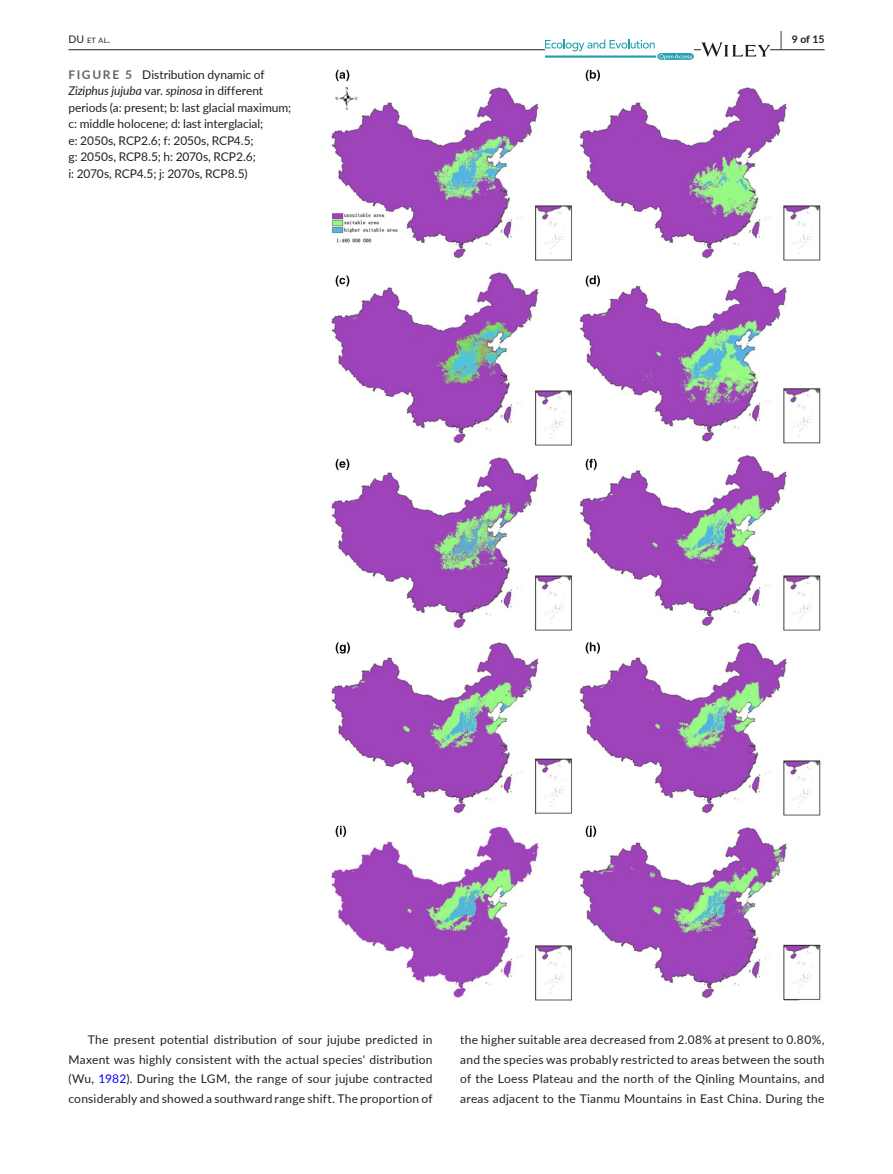
<style>
.page{position:relative;width:893px;height:1174px;background:#fff}
.page>*{position:absolute;margin:0;border:0;box-sizing:border-box;transform-origin:0 0}
.t1{font:12px/19.5px "Lato";color:#231f20;text-align:justify}
.t2{font:700 10.5px "Lato";color:#231f20}
.t3{font:7.35px "Lato";color:#231f20}
.s1{font-size:10.5px}
.s2{font-size:19.5px}
.s3{font-weight:700;color:#636366}
.s4{font-style:italic}
.s5{color:#00f}
</style>
<div class="page">
<hr style="left:68px;top:49px;width:756px;height:1px;background:#231f20">
<svg style="left:545px;top:39px;width:149px;height:21px"></svg>
<svg style="left:701px;top:42px;width:69px;height:15px"></svg>
<img style="left:331px;top:69px;width:490px;height:932px">
<p class="t3" style="left:68px;top:35px;width:43px"><span class="s1">DU</span> et al<span class="s1">.</span></p>
<p class="t2" style="left:780px;top:31px;width:46px"><span class="s2">|</span> 9 of 15</p>
<p class="t1" style="left:68px;top:66px;width:224px;line-height:16.5px;text-align:left"><span class="s3">FIGURE 5</span> Distribution dynamic of <span class="s4">Ziziphus jujuba</span> var. <span class="s4">spinosa</span> in different periods (a: present; b: last glacial maximum; c: middle holocene; d: last interglacial;<br>e: 2050s, RCP2.6; f: 2050s, RCP4.5;<br>g: 2050s, RCP8.5; h: 2070s, RCP2.6;<br>i: 2070s, RCP4.5; j: 2070s, RCP8.5)</p>
<p class="t1" style="left:68px;top:1029px;width:366px;text-indent:20px">The present potential distribution of sour jujube predicted in Maxent was highly consistent with the actual species' distribution (Wu, <span class="s5">1982</span>). During the LGM, the range of sour jujube contracted considerably and showed a southward range shift. The proportion of</p>
<p class="t1" style="left:460px;top:1029px;width:366px">the higher suitable area decreased from 2.08% at present to 0.80%, and the species was probably restricted to areas between the south of the Loess Plateau and the north of the Qinling Mountains, and areas adjacent to the Tianmu Mountains in East China. During the</p>
</div>
